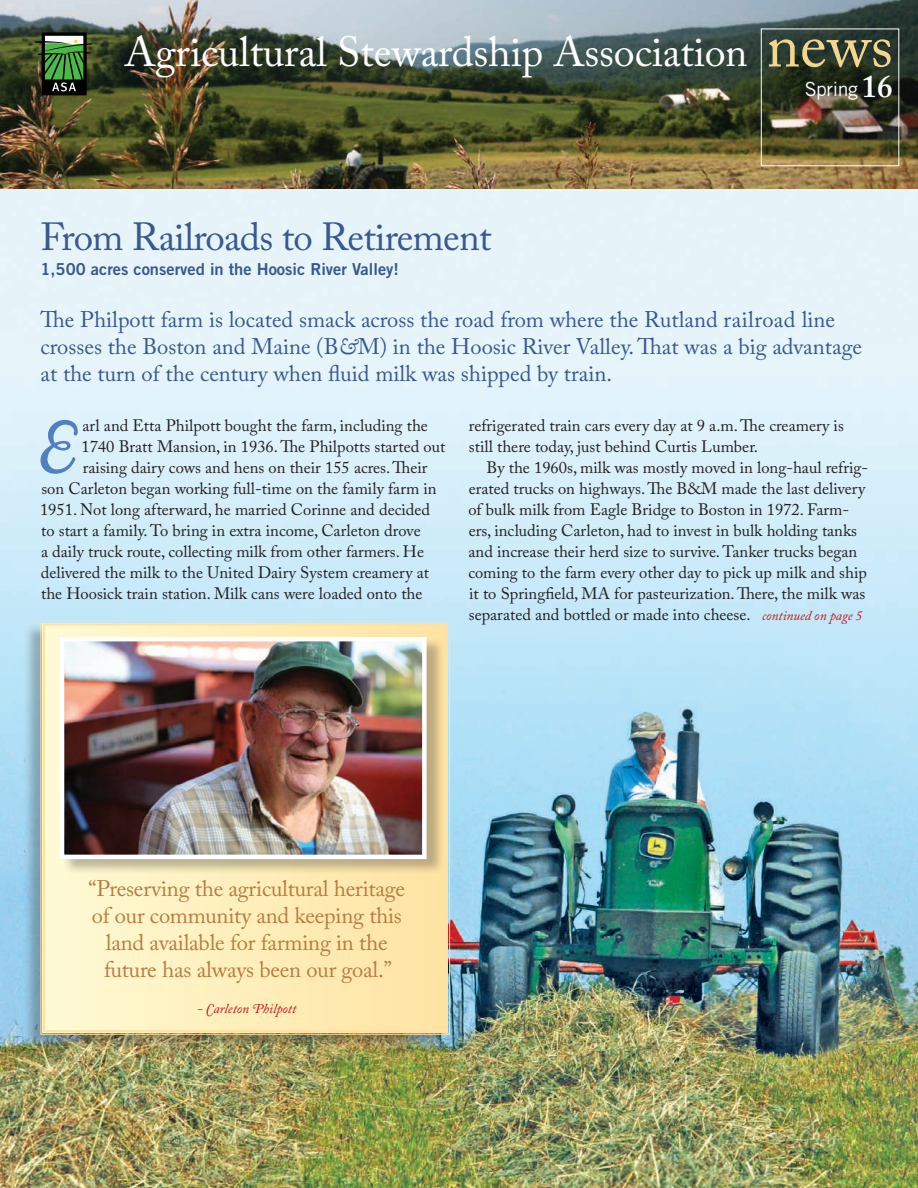
<style>
.page{position:relative;width:918px;height:1188px;background:#fff}
.page>*{position:absolute;margin:0;border:0;box-sizing:border-box;transform-origin:0 0}
.t1{font:italic 76.95px "Adobe Caslon Swash";color:#5080c1}
.t2{font:42px "Adobe Caslon Pro";letter-spacing:-.005em;color:#fff}
.t3{font:39px "Adobe Caslon Pro";letter-spacing:-.02em;color:#395891}
.t4{font:22.5px/27px "Adobe Caslon Pro";color:#395891}
.t5{font:22.5px/27px "Adobe Caslon Pro";letter-spacing:-.01em;color:#b97b42;text-align:center}
.t6{font:19.5px "Trade Gothic";letter-spacing:-.02em;color:#fff}
.t7{font:16.5px/21px "Adobe Caslon Pro";color:#231f20}
.t8{font:16.5px "Trade Gothic Bold Two";color:#395891}
.t9{font:italic 13.5px "Adobe Caslon Pro";color:#c4121a}
.s1{font-size:63px;color:#f1d68b}
.s2{font-family:"Adobe Caslon Pro";font-weight:600;font-size:31.5px}
.s3{font-style:italic}
.s4{font-style:italic;font-size:13.5px;color:#c4121a}
.s5{font-family:"Adobe Caslon Swash"}
</style>
<div class="page">
<img style="left:0;top:189px;width:918px;height:999px">
<img style="left:0;top:0;width:918px;height:189px">
<div style="left:761px;top:29px;width:138px;height:137px;border:1px solid #fff"></div>
<div style="left:44px;top:34px;width:40px;height:60px;background:#fff"></div>
<div style="left:42px;top:32px;width:45px;height:63px;border:3px solid #000"></div>
<svg style="left:34px;top:40px;width:59px;height:51px;background:#3b6332"></svg>
<div style="left:22px;top:622px;width:426px;height:430px;background:#231f20;opacity:.3"></div>
<svg style="left:40px;top:621px;width:410px;height:414px;background:#fbedbb"></svg>
<div style="left:43px;top:623px;width:405px;height:409px;border:2px solid #ffe2a2"></div>
<div style="left:62px;top:637px;width:384px;height:238px;background:#231f20;opacity:.3"></div>
<img style="left:65px;top:642px;width:357px;height:212px">
<div style="left:60px;top:637px;width:367px;height:222px;border:4px solid #fff"></div>
<h2 class="t2" style="left:124px;top:27px;width:770px">Agricultural Stewardship Association <span class="s1">news</span></h2>
<p class="t6" style="left:805px;top:77px;width:90px">Spring <span class="s2">16</span></p>
<h3 class="t3" style="left:40px;top:213px;width:453px">From Railroads to Retirement</h3>
<p class="t8" style="left:40px;top:259px;width:360px">1,500 acres conserved in the Hoosic River Valley!</p>
<h3 class="t4" style="left:40px;top:306px;width:823px">The Philpott farm is located smack across the road from where the Rutland railroad line crosses the Boston and Maine (B<span class="s3">&amp;</span>M) in the Hoosic River Valley. That was a big advantage at the turn of the century when fluid milk was shipped by train.</h3>
<h1 class="t1" style="left:36px;top:408px;width:42px">E</h1>
<p class="t7" style="left:83px;top:414px;width:347px">arl and Etta Philpott bought the farm, including the</p>
<p class="t7" style="left:81px;top:435px;width:365px">1740 Bratt Mansion, in 1936. The Philpotts started out</p>
<p class="t7" style="left:83px;top:456px;width:346px">raising dairy cows and hens on their 155 acres. Their</p>
<p class="t7" style="left:41px;top:477px;width:397px">son Carleton began working full-time on the family farm in</p>
<p class="t7" style="left:40px;top:498px;width:392px">1951. Not long afterward, he married Corinne and decided</p>
<p class="t7" style="left:41px;top:519px;width:381px">to start a family. To bring in extra income, Carleton drove</p>
<p class="t7" style="left:41px;top:540px;width:385px">a daily truck route, collecting milk from other farmers. He</p>
<p class="t7" style="left:41px;top:561px;width:390px">delivered the milk to the United Dairy System creamery at</p>
<p class="t7" style="left:41px;top:582px;width:383px">the Hoosick train station. Milk cans were loaded onto the</p>
<p class="t7" style="left:469px;top:414px;width:377px">refrigerated train cars every day at 9 a.m. The creamery is still there today, just behind Curtis Lumber.</p>
<p class="t7" style="left:468px;top:456px;width:401px;text-indent:18px">By the 1960s, milk was mostly moved in long-haul refrig&shy;erated trucks on highways. The B&amp;M made the last delivery of bulk milk from Eagle Bridge to Boston in 1972. Farm&shy;ers, including Carleton, had to invest in bulk holding tanks and increase their herd size to survive. Tanker trucks began coming to the farm every other day to pick up milk and ship it to Springfield, MA for pasteurization. There, the milk was separated and bottled or made into cheese. <span class="s4">continued on page 5</span></p>
<h3 class="t5" style="left:89px;top:874px;width:318px">“Preserving the agricultural heritage of our community and keeping this land available for farming in the future has always been our goal.”</h3>
<p class="t9" style="left:197px;top:1000px;width:101px">- <span class="s5">C</span>arleton <span class="s5">P</span>hilpott</p>
</div>
